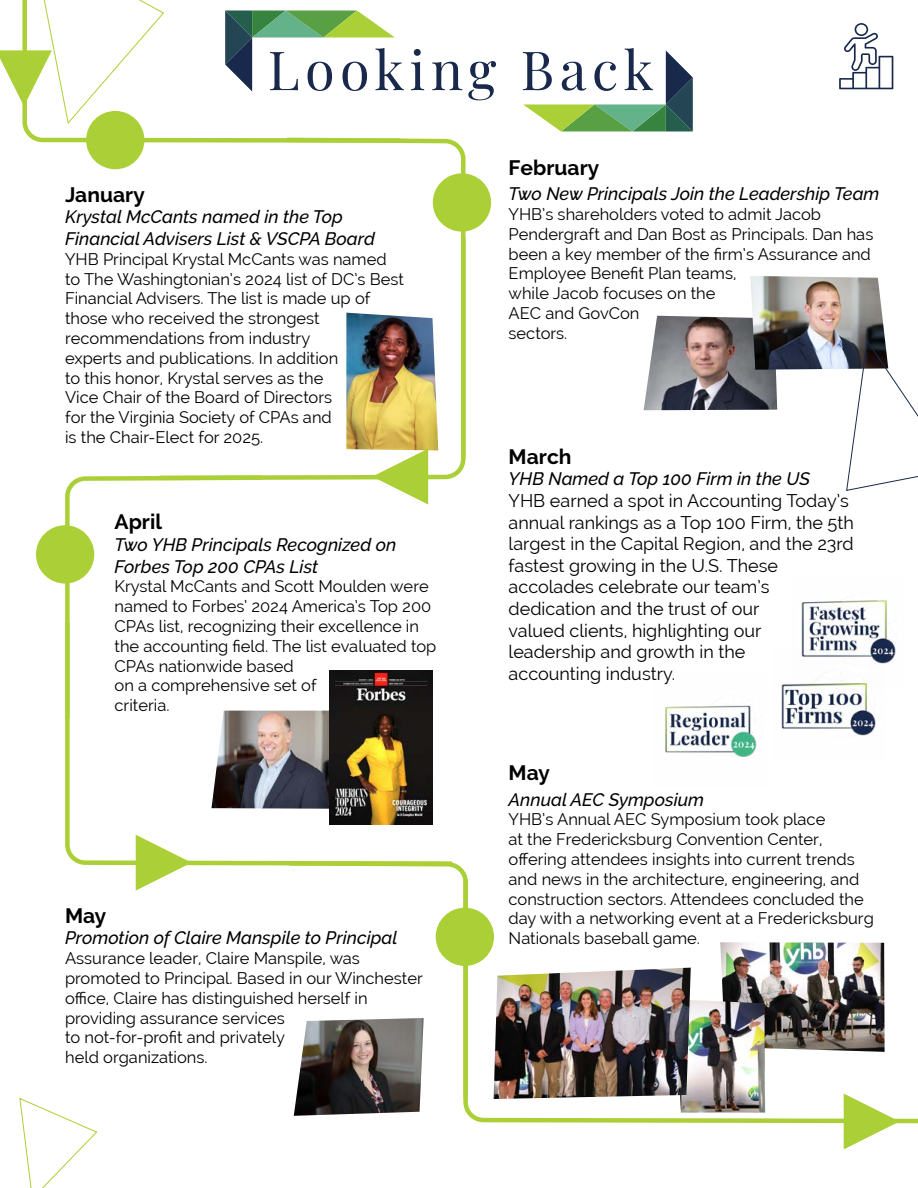
<style>
.page{position:relative;width:918px;height:1188px;background:#fff}
.page>*{position:absolute;margin:0;border:0;box-sizing:border-box;transform-origin:0 0}
.t1{font:54px "Playfair Display";letter-spacing:.1em;color:#18294b}
.t2{font:700 21px "Raleway";color:#000}
.t3{font:18px/21.6px "Raleway";color:#000}
.t4{font:italic 500 18px/21.6px "Raleway";color:#000}
.t5{font:16.5px/19.8px "Raleway";color:#000}
</style>
<div class="page">
<div style="left:86px;top:111px;width:58px;height:58px;background:#abd037;border-radius:50%"></div>
<div style="left:36px;top:525px;width:58px;height:59px;background:#abd037;border-radius:50%"></div>
<svg style="left:22px;top:124px;width:261px;height:21px"></svg>
<svg style="left:283px;top:137px;width:185px;height:94px"></svg>
<svg style="left:267px;top:232px;width:199px;height:250px"></svg>
<svg style="left:63px;top:475px;width:204px;height:143px"></svg>
<svg style="left:65px;top:618px;width:368px;height:250px"></svg>
<svg style="left:285px;top:859px;width:182px;height:107px"></svg>
<svg style="left:461px;top:876px;width:452px;height:250px"></svg>
<div style="left:433px;top:173px;width:58px;height:59px;background:#abd037;border-radius:50%"></div>
<div style="left:436px;top:908px;width:58px;height:58px;background:#abd037;border-radius:50%"></div>
<img style="left:801px;top:600px;width:95px;height:64px">
<svg style="left:523px;top:50px;width:170px;height:81px"></svg>
<svg style="left:225px;top:10px;width:170px;height:82px"></svg>
<svg style="left:913px;top:1118px;width:5px;height:6px"></svg>
<img style="left:720px;top:942px;width:165px;height:110px">
<img style="left:675px;top:999px;width:90px;height:114px">
<img style="left:494px;top:968px;width:197px;height:131px">
<img style="left:346px;top:313px;width:92px;height:137px">
<img style="left:294px;top:1018px;width:130px;height:98px">
<img style="left:644px;top:316px;width:133px;height:94px">
<img style="left:750px;top:276px;width:135px;height:94px">
<img style="left:212px;top:711px;width:118px;height:98px">
<img style="left:330px;top:670px;width:103px;height:154px">
<svg style="left:846px;top:340px;width:72px;height:151px"></svg>
<svg style="left:19px;top:1098px;width:78px;height:90px"></svg>
<svg style="left:839px;top:23px;width:54px;height:66px"></svg>
<img style="left:665px;top:705px;width:92px;height:52px">
<img style="left:781px;top:647px;width:104px;height:89px">
<svg style="left:372px;top:449px;width:56px;height:56px"></svg>
<svg style="left:136px;top:835px;width:56px;height:56px"></svg>
<svg style="left:0;top:0;width:164px;height:124px"></svg>
<svg style="left:844px;top:1094px;width:56px;height:55px"></svg>
<h1 class="t1" style="left:268px;top:28px;width:387px">Looking Back</h1>
<p class="t2" style="left:65px;top:182px;width:81px">January</p>
<p class="t4" style="left:65px;top:206px;width:311px">Krystal McCants named in the Top<br>Financial Advisers List &amp; VSCPA Board</p>
<p class="t5" style="left:65px;top:249px;width:340px">YHB Principal Krystal McCants was named to The Washingtonian’s 2024 list of DC’s Best Financial Advisers. The list is made up of those who received the strongest recommendations from industry<br>experts and publications. In addition<br>to this honor, Krystal serves as the<br>Vice Chair of the Board of Directors<br>for the Virginia Society of CPAs and<br>is the Chair-Elect for 2025.</p>
<p class="t2" style="left:115px;top:510px;width:49px">April</p>
<p class="t4" style="left:115px;top:534px;width:283px">Two YHB Principals Recognized on<br>Forbes Top 200 CPAs List</p>
<p class="t5" style="left:115px;top:577px;width:323px">Krystal McCants and Scott Moulden were named to Forbes’ 2024 America’s Top 200<br>CPAs list, recognizing their excellence in the accounting field. The list evaluated top<br>CPAs nationwide based<br>on a comprehensive set of<br>criteria.</p>
<p class="t2" style="left:65px;top:903px;width:43px">May</p>
<p class="t4" style="left:65px;top:927px;width:334px">Promotion of Claire Manspile to Principal</p>
<p class="t5" style="left:65px;top:948px;width:359px">Assurance leader, Claire Manspile, was promoted to Principal. Based in our Winchester office, Claire has distinguished herself in providing assurance services<br>to not-for-profit and privately<br>held organizations.</p>
<p class="t2" style="left:509px;top:156px;width:92px">February</p>
<p class="t4" style="left:509px;top:183px;width:372px">Two New Principals Join the Leadership Team</p>
<p class="t5" style="left:509px;top:204px;width:366px">YHB’s shareholders voted to admit Jacob<br>Pendergraft and Dan Bost as Principals. Dan has been a key member of the firm’s Assurance and<br>Employee Benefit Plan teams,<br>while Jacob focuses on the<br>AEC and GovCon<br>sectors.</p>
<p class="t2" style="left:509px;top:444px;width:64px">March</p>
<p class="t4" style="left:509px;top:468px;width:303px">YHB Named a Top 100 Firm in the US</p>
<p class="t3" style="left:509px;top:490px;width:347px">YHB earned a spot in Accounting Today’s annual rankings as a Top 100 Firm, the 5th largest in the Capital Region, and the 23rd fastest growing in the U.S. These accolades celebrate our team’s dedication and the trust of our<br>valued clients, highlighting our<br>leadership and growth in the<br>accounting industry.</p>
<p class="t2" style="left:509px;top:761px;width:43px">May</p>
<p class="t4" style="left:509px;top:789px;width:197px">Annual AEC Symposium</p>
<p class="t5" style="left:509px;top:810px;width:367px">YHB’s Annual AEC Symposium took place<br>at the Fredericksburg Convention Center, offering attendees insights into current trends and news in the architecture, engineering, and construction sectors. Attendees concluded the day with a networking event at a Fredericksburg Nationals baseball game.</p>
</div>
